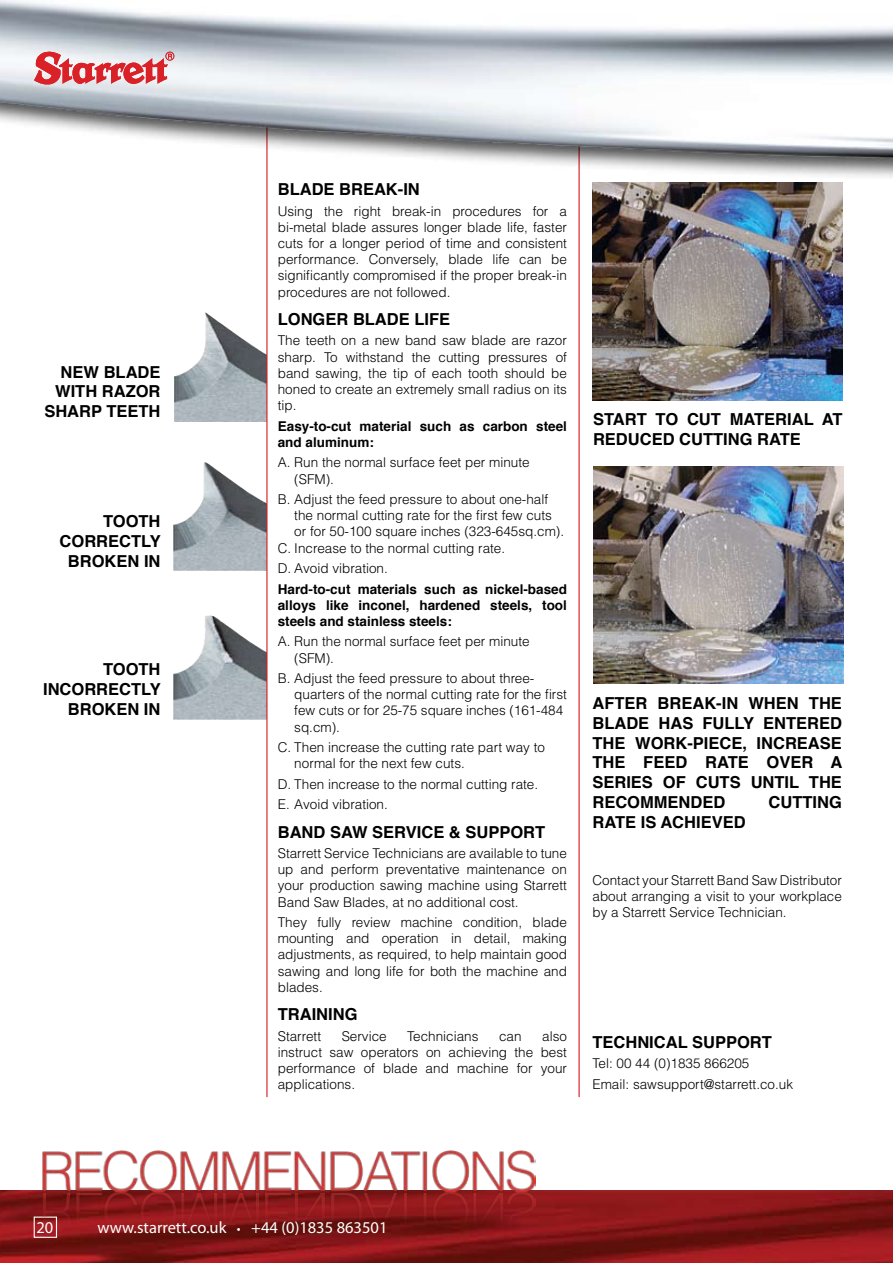
<style>
.page{position:relative;width:893px;height:1263px;background:#fff}
.page>*{position:absolute;margin:0;border:0;box-sizing:border-box;transform-origin:0 0}
.t1{font:700 16.5px/19.8px "Helvetica";color:#000;text-align:right}
.t2{font:16.5px "Myriad Pro";color:#fff}
.t3{font:300 13.5px/16.2px "Helvetica";color:#000;text-align:justify}
.t4{font:700 13.5px/16.2px "Helvetica";color:#000}
.s1{font-size:13.5px}
</style>
<div class="page">
<img style="left:0;top:1191px;width:893px;height:72px">
<div style="left:34px;top:1216px;width:23px;height:22px;border:1px solid #fff"></div>
<hr style="left:578px;top:146px;width:2px;height:951px;background:#d71920">
<img style="left:173px;top:615px;width:93px;height:105px">
<img style="left:173px;top:462px;width:93px;height:109px">
<img style="left:174px;top:312px;width:92px;height:110px">
<hr style="left:266px;top:112px;width:1px;height:985px;background:#d71920">
<img style="left:0;top:0;width:893px;height:196px">
<img style="left:592px;top:183px;width:250px;height:217px">
<img style="left:593px;top:466px;width:250px;height:218px">
<img style="left:43px;top:1151px;width:493px;height:75px">
<svg style="left:34px;top:52px;width:140px;height:33px"></svg>
<p class="t1" style="left:44px;top:362px;width:118px">NEW BLADE<br>WITH RAZOR<br>SHARP TEETH</p>
<p class="t1" style="left:60px;top:512px;width:103px">TOOTH<br>CORRECTLY<br>BROKEN IN</p>
<p class="t1" style="left:43px;top:659px;width:119px">TOOTH<br>INCORRECTLY<br>BROKEN IN</p>
<p class="t1" style="left:278px;top:180px;width:144px">BLADE BREAK-IN</p>
<p class="t3" style="left:278px;top:202px;width:291px">Using the right break-in procedures for a bi-metal blade assures longer blade life, faster cuts for a longer period of time and consistent performance. Conversely, blade life can be significantly compromised if the proper break-in procedures are not followed.</p>
<p class="t1" style="left:278px;top:309px;width:174px">LONGER BLADE LIFE</p>
<p class="t3" style="left:278px;top:332px;width:291px">The teeth on a new band saw blade are razor sharp. To withstand the cutting pressures of band sawing, the tip of each tooth should be honed to create an extremely small radius on its tip.</p>
<p class="t4" style="left:278px;top:418px;width:291px">Easy-to-cut material such as carbon steel and aluminum:</p>
<p class="t3" style="left:294px;top:454px;width:237px;text-indent:-16px">A. Run the normal surface feet per minute (SFM).</p>
<p class="t3" style="left:278px;top:491px;width:272px">B. Adjust the feed pressure to about one-half</p>
<p class="t3" style="left:294px;top:507px;width:259px">the normal cutting rate for the first few cuts</p>
<p class="t3" style="left:294px;top:523px;width:271px">or for 50-100 square inches (323-645sq.cm).</p>
<p class="t3" style="left:278px;top:539px;width:229px">C. Increase to the normal cutting rate.</p>
<p class="t3" style="left:278px;top:560px;width:112px">D. Avoid vibration.</p>
<p class="t4" style="left:278px;top:581px;width:291px;text-align:justify">Hard-to-cut materials such as nickel-based alloys like inconel, hardened steels, tool steels and stainless steels:</p>
<p class="t3" style="left:294px;top:633px;width:237px;text-indent:-16px">A. Run the normal surface feet per minute (SFM).</p>
<p class="t3" style="left:294px;top:670px;width:274px;text-align:left;text-indent:-16px">B. Adjust the feed pressure to about three&shy;quarters of the normal cutting rate for the first few cuts or for 25-75 square inches (161-484 sq.cm).</p>
<p class="t3" style="left:294px;top:739px;width:252px;text-indent:-16px">C. Then increase the cutting rate part way to normal for the next few cuts.</p>
<p class="t3" style="left:278px;top:773px;width:262px;line-height:20.4px">D. Then increase to the normal cutting rate.<br>E. Avoid vibration.</p>
<p class="t1" style="left:278px;top:822px;width:269px">BAND SAW SERVICE &amp; SUPPORT</p>
<p class="t3" style="left:278px;top:845px;width:291px">Starrett Service Technicians are available to tune up and perform preventative maintenance on your production sawing machine using Starrett Band Saw Blades, at no additional cost.</p>
<p class="t3" style="left:278px;top:914px;width:291px">They fully review machine condition, blade mounting and operation in detail, making adjustments, as required, to help maintain good sawing and long life for both the machine and blades.</p>
<p class="t1" style="left:278px;top:1005px;width:81px">TRAINING</p>
<p class="t3" style="left:278px;top:1027px;width:45px">Starrett</p>
<p class="t3" style="left:342px;top:1027px;width:47px">Service</p>
<p class="t3" style="left:407px;top:1027px;width:73px">Technicians</p>
<p class="t3" style="left:499px;top:1027px;width:24px">can</p>
<p class="t3" style="left:278px;top:1027px;width:291px;text-indent:264px">also instruct saw operators on achieving the best performance of blade and machine for your applications.</p>
<p class="t1" style="left:593px;top:410px;width:251px;text-align:left">START TO CUT MATERIAL AT<br>REDUCED CUTTING RATE</p>
<p class="t1" style="left:592px;top:693px;width:252px;text-align:justify">AFTER BREAK-IN WHEN THE BLADE HAS FULLY ENTERED THE WORK-PIECE, INCREASE THE FEED RATE OVER A SERIES OF CUTS UNTIL THE RECOMMENDED</p>
<p class="t1" style="left:769px;top:792px;width:75px">CUTTING</p>
<p class="t1" style="left:592px;top:812px;width:155px">RATE IS ACHIEVED</p>
<p class="t3" style="left:592px;top:871px;width:251px">Contact your Starrett Band Saw Distributor about arranging a visit to your workplace by a Starrett Service Technician.</p>
<p class="t1" style="left:592px;top:1032px;width:181px">TECHNICAL SUPPORT</p>
<p class="t3" style="left:592px;top:1053px;width:202px;line-height:20.4px">Tel: 00 44 (0)1835 866205<br>Email: sawsupport@starrett.co.uk</p>
<p class="t2" style="left:36px;top:1217px;width:18px">20</p>
<p class="t2" style="left:97px;top:1218px;width:292px">www.starrett.co.uk <span class="s1">•</span> +44 (0)1835 863501</p>
</div>
